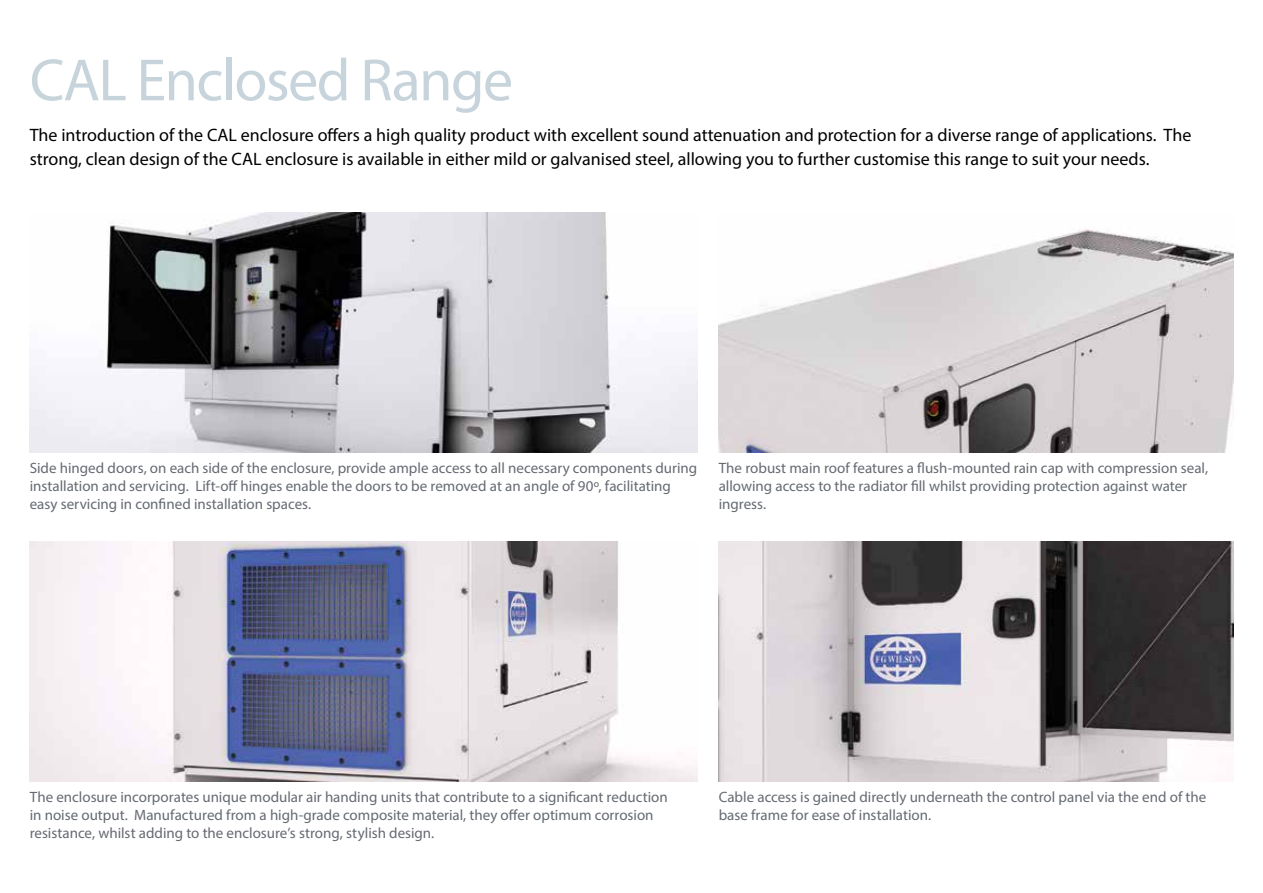
<style>
.page{position:relative;width:1263px;height:893px;background:#fff}
.page>*{position:absolute;margin:0;border:0;box-sizing:border-box;transform-origin:0 0}
.t1{font:60px "Myriad Pro";letter-spacing:-.025em;color:#c8d4dc}
.t2{font:18px/24px "Myriad Pro";color:#000}
.t3{font:15px/18px "Myriad Pro";color:#656a72}
</style>
<div class="page">
<img style="left:719px;top:229px;width:514px;height:224px">
<img style="left:30px;top:213px;width:667px;height:240px">
<img style="left:719px;top:542px;width:514px;height:240px">
<img style="left:30px;top:542px;width:667px;height:240px">
<h1 class="t1" style="left:30px;top:43px;width:485px">CAL Enclosed Range</h1>
<p class="t2" style="left:30px;top:123px;width:1163px">The introduction of the CAL enclosure offers a high quality product with excellent sound attenuation and protection for a diverse range of applications. The strong, clean design of the CAL enclosure is available in either mild or galvanised steel, allowing you to further customise this range to suit your needs.</p>
<p class="t3" style="left:30px;top:458px;width:669px">Side hinged doors, on each side of the enclosure, provide ample access to all necessary components during installation and servicing. Lift-off hinges enable the doors to be removed at an angle of 90º, facilitating easy servicing in confined installation spaces.</p>
<p class="t3" style="left:719px;top:458px;width:491px">The robust main roof features a flush-mounted rain cap with compression seal, allowing access to the radiator fill whilst providing protection against water ingress.</p>
<p class="t3" style="left:30px;top:787px;width:640px">The enclosure incorporates unique modular air handing units that contribute to a significant reduction in noise output. Manufactured from a high-grade composite material, they offer optimum corrosion resistance, whilst adding to the enclosure’s strong, stylish design.</p>
<p class="t3" style="left:719px;top:788px;width:489px">Cable access is gained directly underneath the control panel via the end of the base frame for ease of installation.</p>
</div>
